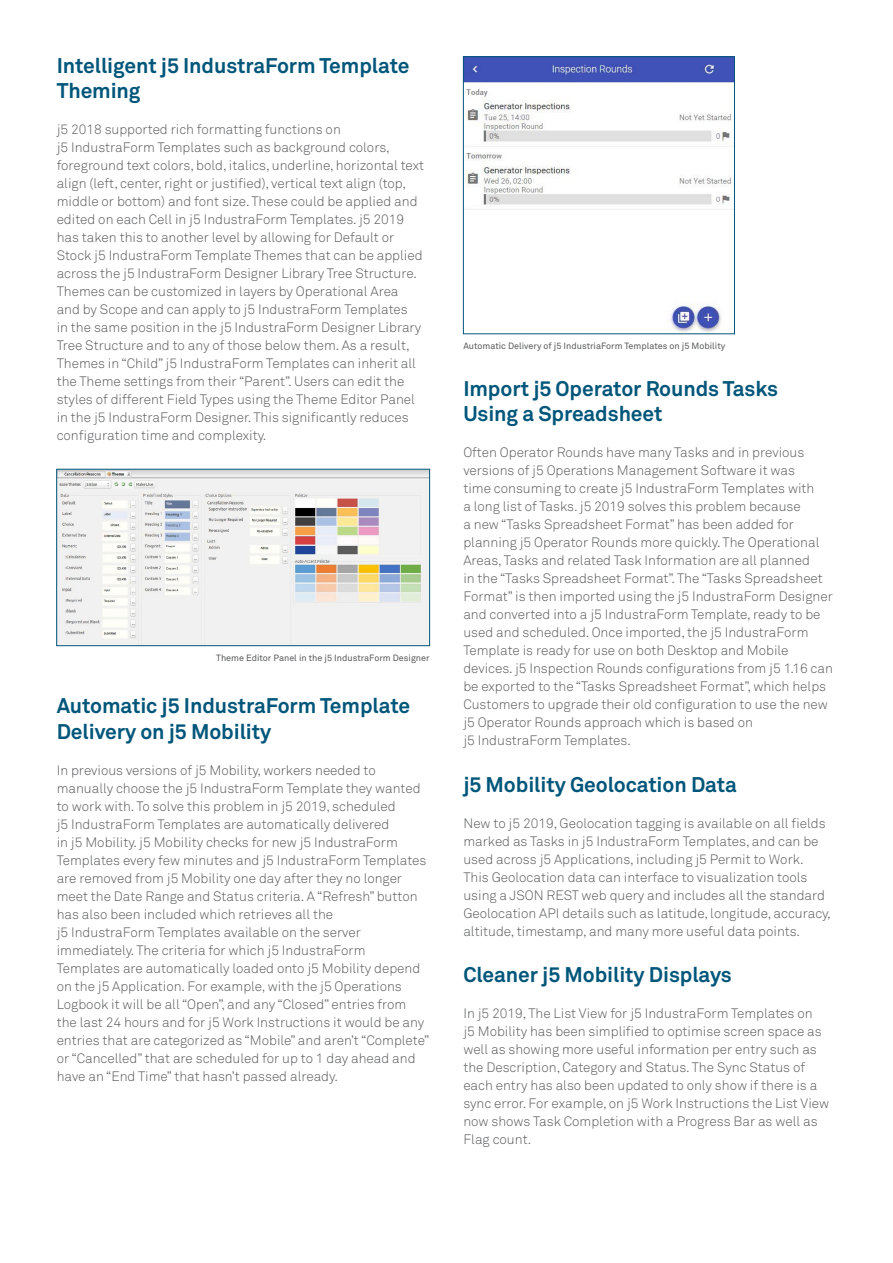
<style>
.page{position:relative;width:893px;height:1263px;background:#fff}
.page>*{position:absolute;margin:0;border:0;box-sizing:border-box;transform-origin:0 0}
.t1{font:700 21px/25.2px "Akkurat Pro";letter-spacing:-.005em;color:#00567a}
.t2{font:13.5px/18px "Akkurat Light Pro";color:#58595b}
.t3{font:9px "Akkurat Pro";color:#58595b}
</style>
<div class="page">
<img style="left:58px;top:471px;width:370px;height:173px">
<div style="left:56px;top:469px;width:374px;height:177px;border:1px solid #00567a"></div>
<img style="left:465px;top:58px;width:268px;height:274px">
<div style="left:463px;top:56px;width:272px;height:278px;border:1px solid #00567a"></div>
<h1 class="t1" style="left:57px;top:53px;width:354px">Intelligent j5 IndustraForm Template<br>Theming</h1>
<p class="t2" style="left:57px;top:121px;width:369px">j5 2018 supported rich formatting functions on<br>j5 IndustraForm Templates such as background colors, foreground text colors, bold, italics, underline, horizontal text align (left, center, right or justified), vertical text align (top, middle or bottom) and font size. These could be applied and edited on each Cell in j5 IndustraForm Templates. j5 2019 has taken this to another level by allowing for Default or Stock j5 IndustraForm Template Themes that can be applied across the j5 IndustraForm Designer Library Tree Structure.<br>Themes can be customized in layers by Operational Area and by Scope and can apply to j5 IndustraForm Templates<br>in the same position in the j5 IndustraForm Designer Library Tree Structure and to any of those below them. As a result, Themes in “Child” j5 IndustraForm Templates can inherit all the Theme settings from their “Parent”. Users can edit the styles of different Field Types using the Theme Editor Panel in the j5 IndustraForm Designer. This significantly reduces configuration time and complexity.</p>
<p class="t3" style="left:216px;top:653px;width:215px">Theme Editor Panel in the j5 IndustraForm Designer</p>
<h1 class="t1" style="left:57px;top:694px;width:355px">Automatic j5 IndustraForm Template<br>Delivery on j5 Mobility</h1>
<p class="t2" style="left:57px;top:761px;width:374px">In previous versions of j5 Mobility, workers needed to manually choose the j5 IndustraForm Template they wanted to work with. To solve this problem in j5 2019, scheduled<br>j5 IndustraForm Templates are automatically delivered<br>in j5 Mobility. j5 Mobility checks for new j5 IndustraForm Templates every few minutes and j5 IndustraForm Templates are removed from j5 Mobility one day after they no longer meet the Date Range and Status criteria. A “Refresh” button has also been included which retrieves all the<br>j5 IndustraForm Templates available on the server immediately. The criteria for which j5 IndustraForm Templates are automatically loaded onto j5 Mobility depend on the j5 Application. For example, with the j5 Operations Logbook it will be all “Open”, and any “Closed” entries from the last 24 hours and for j5 Work Instructions it would be any entries that are categorized as “Mobile” and aren’t “Complete” or “Cancelled” that are scheduled for up to 1 day ahead and have an “End Time” that hasn’t passed already.</p>
<p class="t3" style="left:463px;top:341px;width:263px">Automatic Delivery of j5 IndustriaForm Templates on j5 Mobility</p>
<h1 class="t1" style="left:463px;top:376px;width:316px">Import j5 Operator Rounds Tasks<br>Using a Spreadsheet</h1>
<p class="t2" style="left:463px;top:444px;width:371px">Often Operator Rounds have many Tasks and in previous versions of j5 Operations Management Software it was<br>time consuming to create j5 IndustraForm Templates with<br>a long list of Tasks. j5 2019 solves this problem because<br>a new “Tasks Spreadsheet Format” has been added for planning j5 Operator Rounds more quickly. The Operational Areas, Tasks and related Task Information are all planned<br>in the “Tasks Spreadsheet Format”. The “Tasks Spreadsheet Format” is then imported using the j5 IndustraForm Designer and converted into a j5 IndustraForm Template, ready to be used and scheduled. Once imported, the j5 IndustraForm Template is ready for use on both Desktop and Mobile devices. j5 Inspection Rounds configurations from j5 1.16 can be exported to the “Tasks Spreadsheet Format”, which helps Customers to upgrade their old configuration to use the new j5 Operator Rounds approach which is based on<br>j5 IndustraForm Templates.</p>
<h1 class="t1" style="left:463px;top:772px;width:275px">j5 Mobility Geolocation Data</h1>
<p class="t2" style="left:463px;top:814px;width:369px">New to j5 2019, Geolocation tagging is available on all fields marked as Tasks in j5 IndustraForm Templates, and can be used across j5 Applications, including j5 Permit to Work.<br>This Geolocation data can interface to visualization tools using a JSON REST web query and includes all the standard Geolocation API details such as latitude, longitude, accuracy, altitude, timestamp, and many more useful data points.</p>
<h1 class="t1" style="left:463px;top:962px;width:270px">Cleaner j5 Mobility Displays</h1>
<p class="t2" style="left:463px;top:1004px;width:367px">In j5 2019, The List View for j5 IndustraForm Templates on<br>j5 Mobility has been simplified to optimise screen space as well as showing more useful information per entry such as the Description, Category and Status. The Sync Status of each entry has also been updated to only show if there is a sync error. For example, on j5 Work Instructions the List View now shows Task Completion with a Progress Bar as well as Flag count.</p>
</div>
